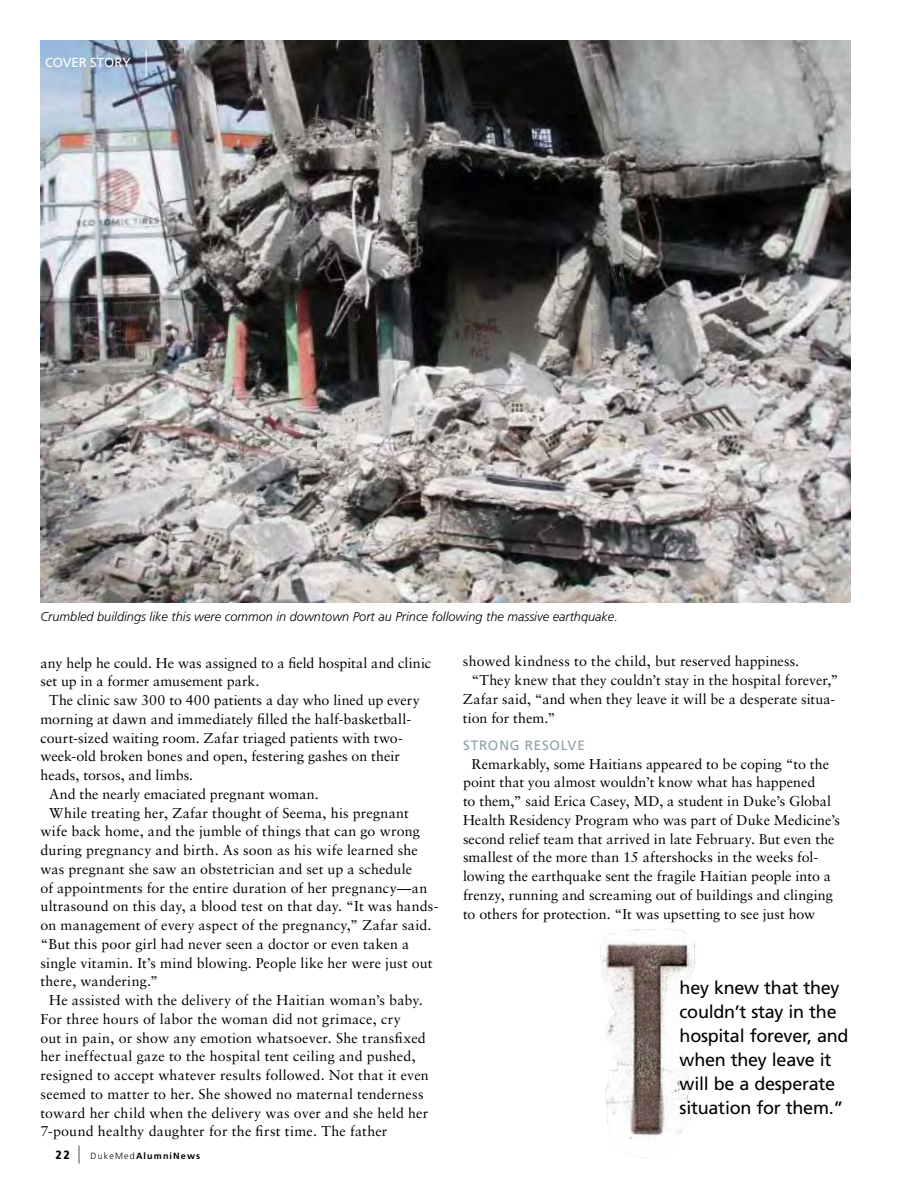
<style>
.page{position:relative;width:918px;height:1188px;background:#fff}
.page>*{position:absolute;margin:0;border:0;box-sizing:border-box;transform-origin:0 0}
.t1{font:18px/24px "Frutiger";letter-spacing:-.015em;color:#000}
.t2{font:14.25px/18.8px "Sabon";letter-spacing:.01em;color:#000}
.t3{font:13.5px "Frutiger";color:#8ea0aa}
.t4{font:13.2px "Frutiger";letter-spacing:-.01em;color:#fff}
.t5{font:italic 300 12.75px "Frutiger";color:#000}
.t6{font:700 9px "Frutiger";letter-spacing:.125em;color:#000}
.s1{font-weight:300;font-size:27px}
.s2{font-weight:900;font-stretch:condensed;font-size:12px}
.s3{font-weight:300;font-size:18px}
.s4{font-weight:300}
</style>
<div class="page">
<img style="left:40px;top:40px;width:810px;height:563px">
<img style="left:600px;top:928px;width:95px;height:230px">
<p class="t4" style="left:45px;top:54px;width:104px">COVER STORY <span class="s1">|</span></p>
<p class="t5" style="left:40px;top:610px;width:579px">Crumbled buildings like this were common in downtown Port au Prince following the massive earthquake.</p>
<p class="t2" style="left:40px;top:653px;width:392px">any help he could. He was assigned to a field hospital and clinic set up in a former amusement park.</p>
<p class="t2" style="left:49px;top:691px;width:372px">The clinic saw 300 to 400 patients a day who lined up every</p>
<p class="t2" style="left:40px;top:709px;width:372px">morning at dawn and immediately filled the half-basketball-</p>
<p class="t2" style="left:40px;top:728px;width:364px">court-sized waiting room. Zafar triaged patients with two-</p>
<p class="t2" style="left:40px;top:747px;width:361px">week-old broken bones and open, festering gashes on their</p>
<p class="t2" style="left:40px;top:766px;width:154px">heads, torsos, and limbs.</p>
<p class="t2" style="left:49px;top:784px;width:271px">And the nearly emaciated pregnant woman.</p>
<p class="t2" style="left:49px;top:803px;width:361px">While treating her, Zafar thought of Seema, his pregnant</p>
<p class="t2" style="left:41px;top:822px;width:381px">wife back home, and the jumble of things that can go wrong</p>
<p class="t2" style="left:41px;top:841px;width:379px">during pregnancy and birth. As soon as his wife learned she</p>
<p class="t2" style="left:41px;top:859px;width:373px">was pregnant she saw an obstetrician and set up a schedule</p>
<p class="t2" style="left:41px;top:878px;width:388px">of appointments for the entire duration of her pregnancy—an</p>
<p class="t2" style="left:41px;top:897px;width:399px">ultrasound on this day, a blood test on that day. “It was hands-</p>
<p class="t2" style="left:41px;top:916px;width:393px">on management of every aspect of the pregnancy,” Zafar said.</p>
<p class="t2" style="left:41px;top:934px;width:370px">“But this poor girl had never seen a doctor or even taken a</p>
<p class="t2" style="left:41px;top:953px;width:393px">single vitamin. It’s mind blowing. People like her were just out</p>
<p class="t2" style="left:41px;top:972px;width:119px">there, wandering.”</p>
<p class="t2" style="left:49px;top:991px;width:375px">He assisted with the delivery of the Haitian woman’s baby.</p>
<p class="t2" style="left:41px;top:1009px;width:362px">For three hours of labor the woman did not grimace, cry</p>
<p class="t2" style="left:41px;top:1028px;width:387px">out in pain, or show any emotion whatsoever. She transfixed</p>
<p class="t2" style="left:41px;top:1047px;width:377px">her ineffectual gaze to the hospital tent ceiling and pushed,</p>
<p class="t2" style="left:41px;top:1066px;width:390px">resigned to accept whatever results followed. Not that it even</p>
<p class="t2" style="left:41px;top:1084px;width:385px">seemed to matter to her. She showed no maternal tenderness</p>
<p class="t2" style="left:41px;top:1103px;width:389px">toward her child when the delivery was over and she held her</p>
<p class="t2" style="left:41px;top:1122px;width:349px">7-pound healthy daughter for the first time. The father</p>
<p class="t6" style="left:56px;top:1150px;width:146px"><span class="s2">22</span> <span class="s3">|</span> <span class="s4">DukeMed</span>AlumniNews</p>
<p class="t2" style="left:463px;top:652px;width:338px">showed kindness to the child, but reserved happiness.</p>
<p class="t2" style="left:472px;top:671px;width:368px">“They knew that they couldn’t stay in the hospital forever,”</p>
<p class="t2" style="left:463px;top:689px;width:374px">Zafar said, “and when they leave it will be a desperate situa-</p>
<p class="t2" style="left:463px;top:708px;width:94px">tion for them.”</p>
<p class="t3" style="left:463px;top:737px;width:11px">Strong</p>
<p class="t3" style="left:525px;top:737px;width:12px">Reso</p>
<p class="t3" style="left:561px;top:737px;width:13px">lve</p>
<p class="t2" style="left:463px;top:754px;width:379px;text-indent:9px">Remarkably, some Haitians appeared to be coping “to the point that you almost wouldn’t know what has happened<br>to them,” said Erica Casey, MD, a student in Duke’s Global Health Residency Program who was part of Duke Medicine’s second relief team that arrived in late February. But even the smallest of the more than 15 aftershocks in the weeks fol&shy;lowing the earthquake sent the fragile Haitian people into a frenzy, running and screaming out of buildings and clinging to others for protection. “It was upsetting to see just how</p>
<p class="t1" style="left:680px;top:976px;width:171px">hey knew that they couldn’t stay in the hospital forever, and when they leave it will be a desperate situation for them.”</p>
</div>
